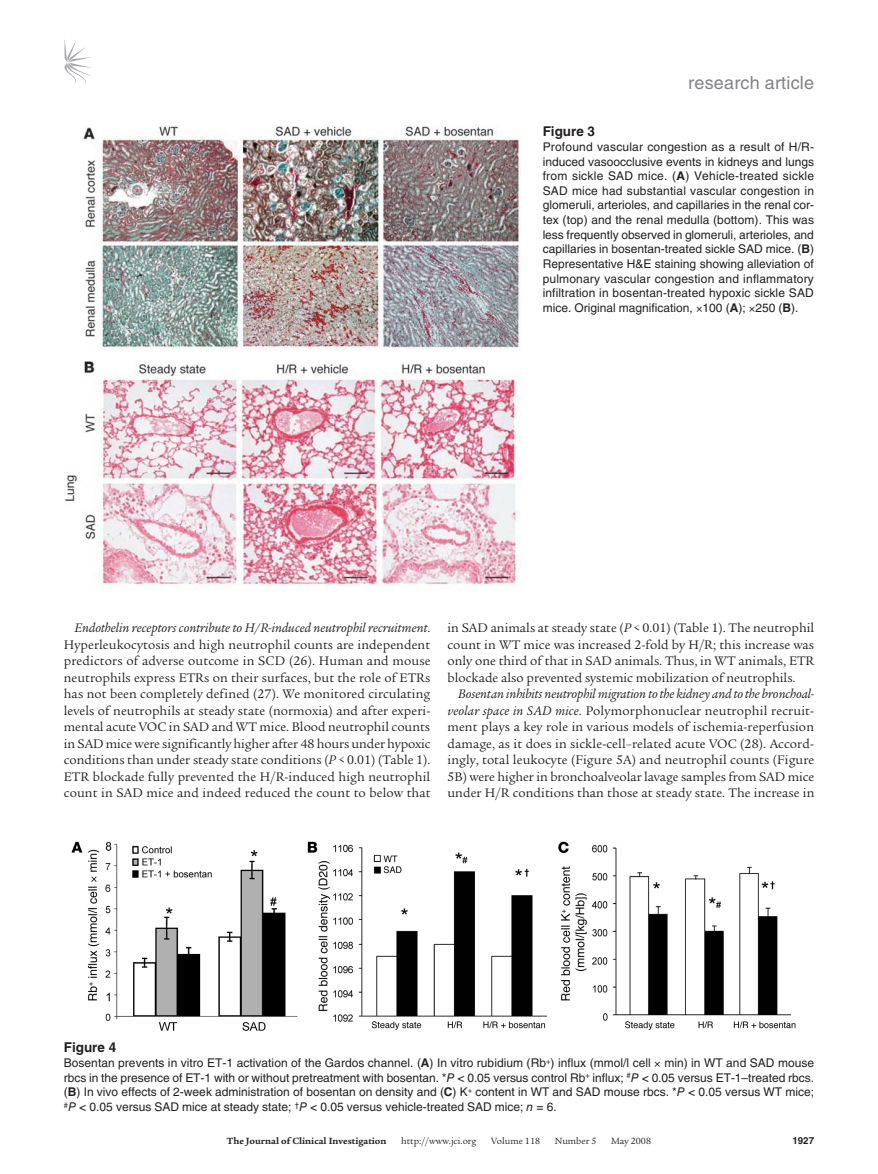
<style>
.page{position:relative;width:878px;height:1174px;background:#fff}
.page>*{position:absolute;margin:0;border:0;box-sizing:border-box;transform-origin:0 0}
.t1{font:18px "Helvetica LT Std";letter-spacing:.01em;color:#808285}
.t2{font:13.5px/16.5px "Legacy Serif Std";letter-spacing:.005em;color:#231f20;text-align:justify}
.t3{font:700 13.5px "Helvetica LT Std";color:#231f20}
.t4{font:12px/14.7px "Helvetica LT Std";color:#231f20;text-align:justify}
.t5{font:9.75px "Legacy Serif Std";color:#231f20}
.t6{font:700 9.75px "Legacy Serif Std";color:#231f20}
.t7{font:700 9.75px "Helvetica LT Std";color:#231f20}
.s1{font-weight:700}
.s2{font-style:italic}
</style>
<div class="page">
<svg style="left:64px;top:39px;width:27px;height:45px"></svg>
<img style="left:64px;top:126px;width:457px;height:460px">
<img style="left:71px;top:841px;width:725px;height:190px">
<h1 class="t1" style="left:688px;top:72px;width:127px">research article</h1>
<p class="t3" style="left:542px;top:123px;width:54px">Figure 3</p>
<p class="t4" style="left:542px;top:139px;width:273px">Profound vascular congestion as a result of H/R&shy;induced vasoocclusive events in kidneys and lungs from sickle SAD mice. (<span class="s1">A</span>) Vehicle-treated sickle SAD mice had substantial vascular congestion in glomeruli, arterioles, and capillaries in the renal cor&shy;tex (top) and the renal medulla (bottom). This was less frequently observed in glomeruli, arterioles, and capillaries in bosentan-treated sickle SAD mice. (<span class="s1">B</span>)<br>Representative H&amp;E staining showing alleviation of pulmonary vascular congestion and inflammatory infiltration in bosentan-treated hypoxic sickle SAD mice. Original magnification, 100 (<span class="s1">A</span>); 250 (<span class="s1">B</span>).</p>
<p class="t2" style="left:64px;top:620px;width:368px;text-indent:11px"><span class="s2">Endothelin receptors contribute to H/R-induced neutrophil recruitment</span>.<br>Hyperleukocytosis and high neutrophil counts are independent predictors of adverse outcome in SCD (26). Human and mouse neutrophils express ETRs on their surfaces, but the role of ETRs has not been completely defined (27). We monitored circulating levels of neutrophils at steady state (normoxia) and after experi&shy;mental acute VOC in SAD and WT mice. Blood neutrophil counts in SAD mice were significantly higher after 48 hours under hypoxic conditions than under steady state conditions (<span class="s2">P &lt;</span> 0.01) (Table 1).<br>ETR blockade fully prevented the H/R-induced high neutrophil count in SAD mice and indeed reduced the count to below that</p>
<p class="t2" style="left:447px;top:620px;width:368px">in SAD animals at steady state (<span class="s2">P &lt;</span> 0.01) (Table 1). The neutrophil count in WT mice was increased 2-fold by H/R; this increase was only one third of that in SAD animals. Thus, in WT animals, ETR blockade also prevented systemic mobilization of neutrophils.</p>
<p class="t2" style="left:447px;top:686px;width:368px;text-indent:11px"><span class="s2">Bosentan inhibits neutrophil migration to the kidney and to the bronchoal&shy;veolar space in SAD mice</span>. Polymorphonuclear neutrophil recruit&shy;ment plays a key role in various models of ischemia-reperfusion damage, as it does in sickle-cell–related acute VOC (28). Accord&shy;ingly, total leukocyte (Figure 5A) and neutrophil counts (Figure 5B) were higher in bronchoalveolar lavage samples from SAD mice under H/R conditions than those at steady state. The increase in</p>
<p class="t3" style="left:64px;top:1039px;width:54px">Figure 4</p>
<p class="t4" style="left:64px;top:1055px;width:752px">Bosentan prevents in vitro ET-1 activation of the Gardos channel. (<span class="s1">A</span>) In vitro rubidium (Rb<sup>+</sup>) influx (mmol/l cell min) in WT and SAD mouse rbcs in the presence of ET-1 with or without pretreatment with bosentan. *<span class="s2">P &lt;</span> 0.05 versus control Rb<sup>+</sup> influx; <sup>#</sup><span class="s2">P &lt;</span> 0.05 versus ET-1–treated rbcs. (<span class="s1">B</span>) In vivo effects of 2-week administration of bosentan on density and (<span class="s1">C</span>) K<sup>+</sup> content in WT and SAD mouse rbcs. *<span class="s2">P &lt;</span> 0.05 versus WT mice; <sup>#</sup><span class="s2">P &lt;</span> 0.05 versus SAD mice at steady state; <sup>†</sup><span class="s2">P &lt;</span> 0.05 versus vehicle-treated SAD mice; <span class="s2">n =</span> 6.</p>
<p class="t6" style="left:227px;top:1135px;width:161px">The Journal of Clinical Investigation</p>
<p class="t5" style="left:401px;top:1135px;width:77px">http://www.jci.org</p>
<p class="t5" style="left:491px;top:1135px;width:50px">Volume 118</p>
<p class="t5" style="left:555px;top:1135px;width:43px">Number 5</p>
<p class="t5" style="left:611px;top:1135px;width:41px">May 2008</p>
<p class="t7" style="left:792px;top:1134px;width:23px">1927</p>
</div>
